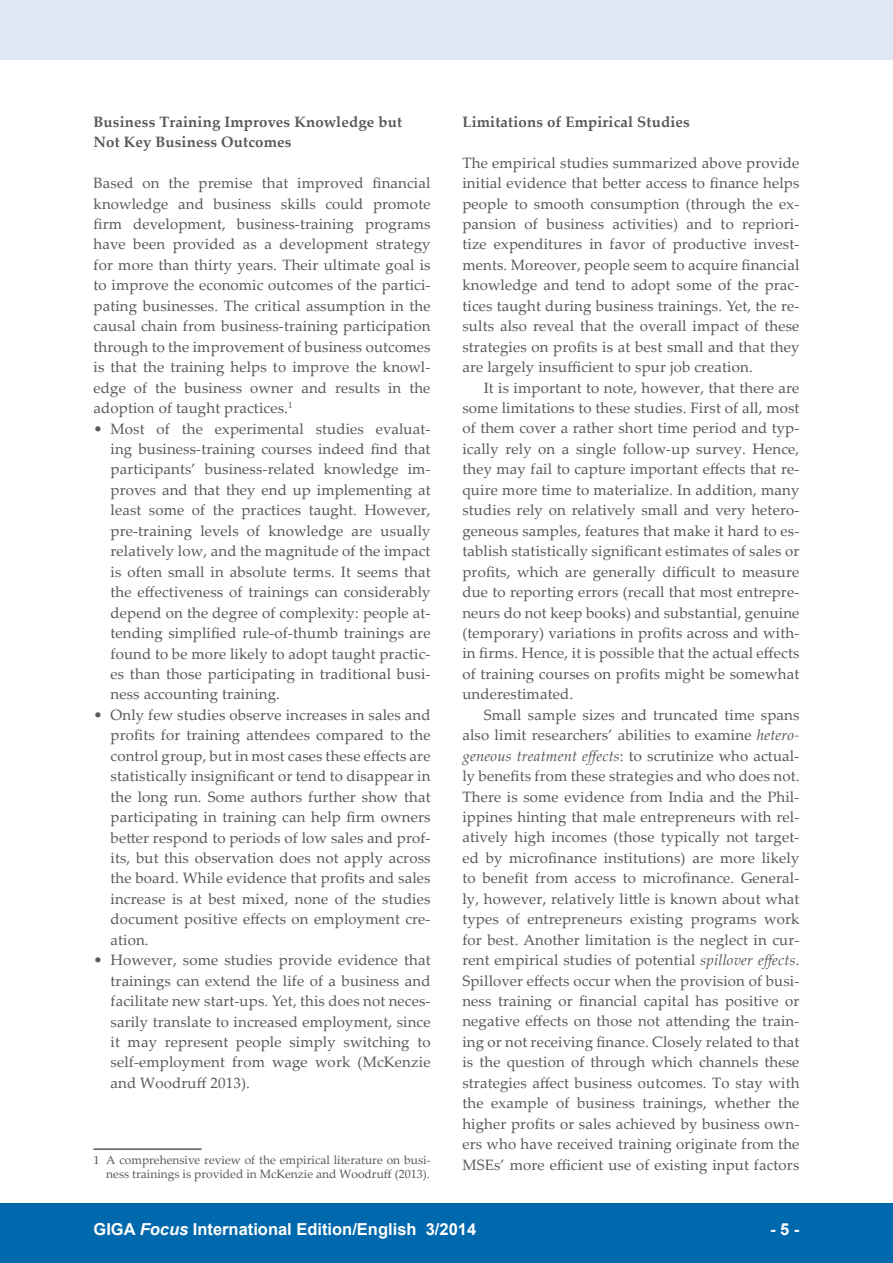
<style>
.page{position:relative;width:893px;height:1263px;background:#fff}
.page>*{position:absolute;margin:0;border:0;box-sizing:border-box;transform-origin:0 0}
.t1{font:700 16.5px "Arial";color:#fff}
.t2{font:15px/20.4px "Palatino Linotype";letter-spacing:.01em;color:#57585a;text-align:justify}
.t3{font:700 15px/20.4px "Palatino Linotype";letter-spacing:.01em;color:#57585a}
.t4{font:12px/14.4px "Palatino Linotype";color:#57585a;text-align:right}
.s1{font-style:italic}
</style>
<div class="page">
<div style="left:0;top:1203px;width:893px;height:60px;background:#0068ac"></div>
<div style="left:0;top:0;width:893px;height:60px;background:#dfe8f4"></div>
<hr style="left:94px;top:1148px;width:108px;height:2px;background:#57585a">
<p class="t3" style="left:94px;top:111px;width:310px">Business Training Improves Knowledge but<br>Not Key Business Outcomes</p>
<p class="t2" style="left:94px;top:172px;width:339px">Based on the premise that improved financial knowledge and business skills could promote firm development, business-training programs have been provided as a development strategy for more than thirty years. Their ultimate goal is to improve the economic outcomes of the partici&shy;pating businesses. The critical assumption in the causal chain from business-training participation through to the improvement of business outcomes is that the training helps to improve the knowl&shy;edge of the business owner and results in the adoption of taught practices.<sup>1</sup></p>
<p class="t2" style="left:111px;top:418px;width:321px;text-indent:-17px">• Most of the experimental studies evaluat&shy;ing business-training courses indeed find that participants’ business-related knowledge im&shy;proves and that they end up implementing at least some of the practices taught. However, pre-training levels of knowledge are usually relatively low, and the magnitude of the impact is often small in absolute terms. It seems that the effectiveness of trainings can considerably depend on the degree of complexity: people at&shy;tending simplified rule-of-thumb trainings are found to be more likely to adopt taught practic&shy;es than those participating in traditional busi&shy;ness accounting training.</p>
<p class="t2" style="left:111px;top:704px;width:322px;text-indent:-17px">• Only few studies observe increases in sales and profits for training attendees compared to the control group, but in most cases these effects are statistically insignificant or tend to disappear in the long run. Some authors further show that participating in training can help firm owners better respond to periods of low sales and prof&shy;its, but this observation does not apply across the board. While evidence that profits and sales increase is at best mixed, none of the studies document positive effects on employment cre&shy;ation.</p>
<p class="t2" style="left:111px;top:949px;width:321px;text-indent:-17px">• However, some studies provide evidence that trainings can extend the life of a business and facilitate new start-ups. Yet, this does not neces&shy;sarily translate to increased employment, since it may represent people simply switching to self-employment from wage work (McKenzie and Woodruff 2013).</p>
<p class="t4" style="left:94px;top:1152px;width:338px">1 A comprehensive review of the empirical literature on busi&shy;ness trainings is provided in McKenzie and Woodruff (2013).</p>
<p class="t3" style="left:462px;top:111px;width:229px">Limitations of Empirical Studies</p>
<p class="t2" style="left:462px;top:152px;width:339px">The empirical studies summarized above provide initial evidence that better access to finance helps people to smooth consumption (through the ex&shy;pansion of business activities) and to repriori&shy;tize expenditures in favor of productive invest&shy;ments. Moreover, people seem to acquire financial knowledge and tend to adopt some of the prac&shy;tices taught during business trainings. Yet, the re&shy;sults also reveal that the overall impact of these strategies on profits is at best small and that they are largely insufficient to spur job creation.</p>
<p class="t2" style="left:462px;top:377px;width:339px;text-indent:21px">It is important to note, however, that there are some limitations to these studies. First of all, most of them cover a rather short time period and typ&shy;ically rely on a single follow-up survey. Hence, they may fail to capture important effects that re&shy;quire more time to materialize. In addition, many studies rely on relatively small and very hetero&shy;geneous samples, features that make it hard to es&shy;tablish statistically significant estimates of sales or profits, which are generally difficult to measure due to reporting errors (recall that most entrepre&shy;neurs do not keep books) and substantial, genuine (temporary) variations in profits across and with&shy;in firms. Hence, it is possible that the actual effects of training courses on profits might be somewhat underestimated.</p>
<p class="t2" style="left:462px;top:704px;width:339px;text-indent:21px">Small sample sizes and truncated time spans also limit researchers’ abilities to examine <span class="s1">hetero&shy;geneous treatment effects</span>: to scrutinize who actual&shy;ly benefits from these strategies and who does not.<br>There is some evidence from India and the Phil&shy;ippines hinting that male entrepreneurs with rel&shy;atively high incomes (those typically not target&shy;ed by microfinance institutions) are more likely to benefit from access to microfinance. General&shy;ly, however, relatively little is known about what types of entrepreneurs existing programs work for best. Another limitation is the neglect in cur&shy;rent empirical studies of potential <span class="s1">spillover effects</span>.<br>Spillover effects occur when the provision of busi&shy;ness training or financial capital has positive or negative effects on those not attending the train&shy;ing or not receiving finance. Closely related to that is the question of through which channels these strategies affect business outcomes. To stay with the example of business trainings, whether the higher profits or sales achieved by business own&shy;ers who have received training originate from the MSEs’ more efficient use of existing input factors</p>
<p class="t1" style="left:94px;top:1218px;width:384px">GIGA <span class="s1">Focus</span> International Edition/English 3/2014</p>
<p class="t1" style="left:770px;top:1218px;width:31px">- 5 -</p>
</div>
